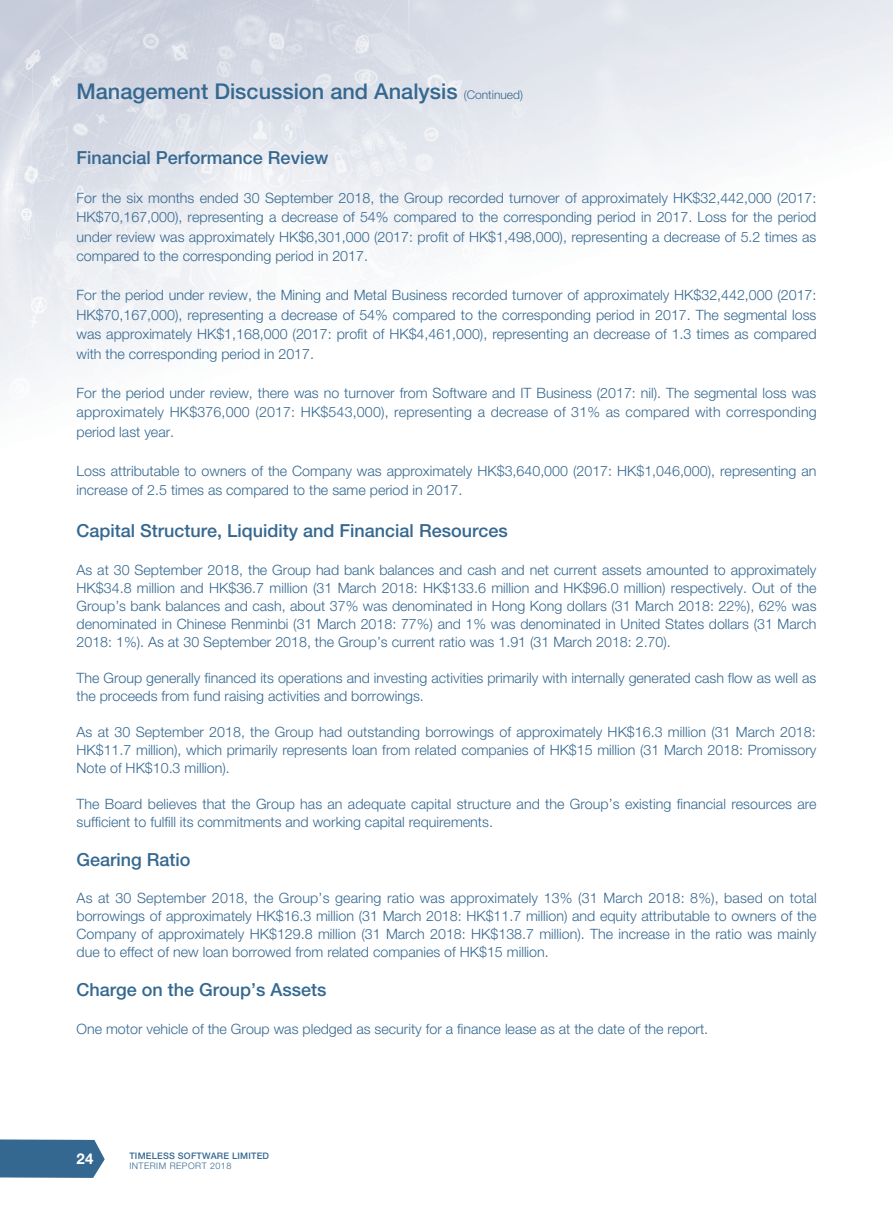
<style>
.page{position:relative;width:893px;height:1212px;background:#fff}
.page>*{position:absolute;margin:0;border:0;box-sizing:border-box;transform-origin:0 0}
.t1{font:500 21.75px "Helvetica Neue LT Std";color:#356890}
.t2{font:500 18px "Helvetica Neue LT Std";color:#356890}
.t3{font:700 15px "Helvetica Neue LT Std";color:#fff}
.t4{font:300 14.25px/18px "Helvetica Neue LT Std";color:#356890;text-align:justify}
.t5{font:500 9px "Helvetica Neue LT Std";letter-spacing:.025em;color:#356890}
.t6{font:300 9px "Helvetica Neue LT Std";letter-spacing:.05em;color:#356890}
.s1{font-weight:300;font-size:12px}
</style>
<div class="page">
<img style="left:0;top:0;width:893px;height:395px">
<svg style="left:0;top:1139px;width:105px;height:39px;background:#457398"></svg>
<h1 class="t1" style="left:77px;top:83px;width:448px">Management Discussion and Analysis <span class="s1">(Continued)</span></h1>
<p class="t2" style="left:77px;top:151px;width:253px">Financial Performance Review</p>
<p class="t4" style="left:77px;top:190px;width:741px;line-height:19.5px">For the six months ended 30 September 2018, the Group recorded turnover of approximately HK$32,442,000 (2017:<br>HK$70,167,000), representing a decrease of 54% compared to the corresponding period in 2017. Loss for the period under review was approximately HK$6,301,000 (2017: profit of HK$1,498,000), representing a decrease of 5.2 times as compared to the corresponding period in 2017.</p>
<p class="t4" style="left:77px;top:287px;width:741px;line-height:19.5px">For the period under review, the Mining and Metal Business recorded turnover of approximately HK$32,442,000 (2017:<br>HK$70,167,000), representing a decrease of 54% compared to the corresponding period in 2017. The segmental loss was approximately HK$1,168,000 (2017: profit of HK$4,461,000), representing an decrease of 1.3 times as compared with the corresponding period in 2017.</p>
<p class="t4" style="left:77px;top:385px;width:742px;line-height:19.5px">For the period under review, there was no turnover from Software and IT Business (2017: nil). The segmental loss was approximately HK$376,000 (2017: HK$543,000), representing a decrease of 31% as compared with corresponding period last year.</p>
<p class="t4" style="left:77px;top:463px;width:741px;line-height:19.5px">Loss attributable to owners of the Company was approximately HK$3,640,000 (2017: HK$1,046,000), representing an increase of 2.5 times as compared to the same period in 2017.</p>
<p class="t2" style="left:77px;top:524px;width:433px">Capital Structure, Liquidity and Financial Resources</p>
<p class="t4" style="left:77px;top:562px;width:741px">As at 30 September 2018, the Group had bank balances and cash and net current assets amounted to approximately HK$34.8 million and HK$36.7 million (31 March 2018: HK$133.6 million and HK$96.0 million) respectively. Out of the Group’s bank balances and cash, about 37% was denominated in Hong Kong dollars (31 March 2018: 22%), 62% was denominated in Chinese Renminbi (31 March 2018: 77%) and 1% was denominated in United States dollars (31 March 2018: 1%). As at 30 September 2018, the Group’s current ratio was 1.91 (31 March 2018: 2.70).</p>
<p class="t4" style="left:77px;top:670px;width:741px">The Group generally financed its operations and investing activities primarily with internally generated cash flow as well as the proceeds from fund raising activities and borrowings.</p>
<p class="t4" style="left:77px;top:724px;width:741px">As at 30 September 2018, the Group had outstanding borrowings of approximately HK$16.3 million (31 March 2018:<br>HK$11.7 million), which primarily represents loan from related companies of HK$15 million (31 March 2018: Promissory Note of HK$10.3 million).</p>
<p class="t4" style="left:77px;top:796px;width:742px">The Board believes that the Group has an adequate capital structure and the Group’s existing financial resources are sufficient to fulfill its commitments and working capital requirements.</p>
<p class="t2" style="left:77px;top:853px;width:116px">Gearing Ratio</p>
<p class="t4" style="left:77px;top:891px;width:742px">As at 30 September 2018, the Group’s gearing ratio was approximately 13% (31 March 2018: 8%), based on total borrowings of approximately HK$16.3 million (31 March 2018: HK$11.7 million) and equity attributable to owners of the Company of approximately HK$129.8 million (31 March 2018: HK$138.7 million). The increase in the ratio was mainly due to effect of new loan borrowed from related companies of HK$15 million.</p>
<p class="t2" style="left:77px;top:983px;width:252px">Charge on the Group’s Assets</p>
<p class="t4" style="left:77px;top:1021px;width:633px">One motor vehicle of the Group was pledged as security for a finance lease as at the date of the report.</p>
<p class="t3" style="left:77px;top:1153px;width:19px">24</p>
<p class="t5" style="left:129px;top:1152px;width:141px">TIMELESS SOFTWARE LIMITED</p>
<p class="t6" style="left:129px;top:1163px;width:104px">INTERIM REPORT 2018</p>
</div>
